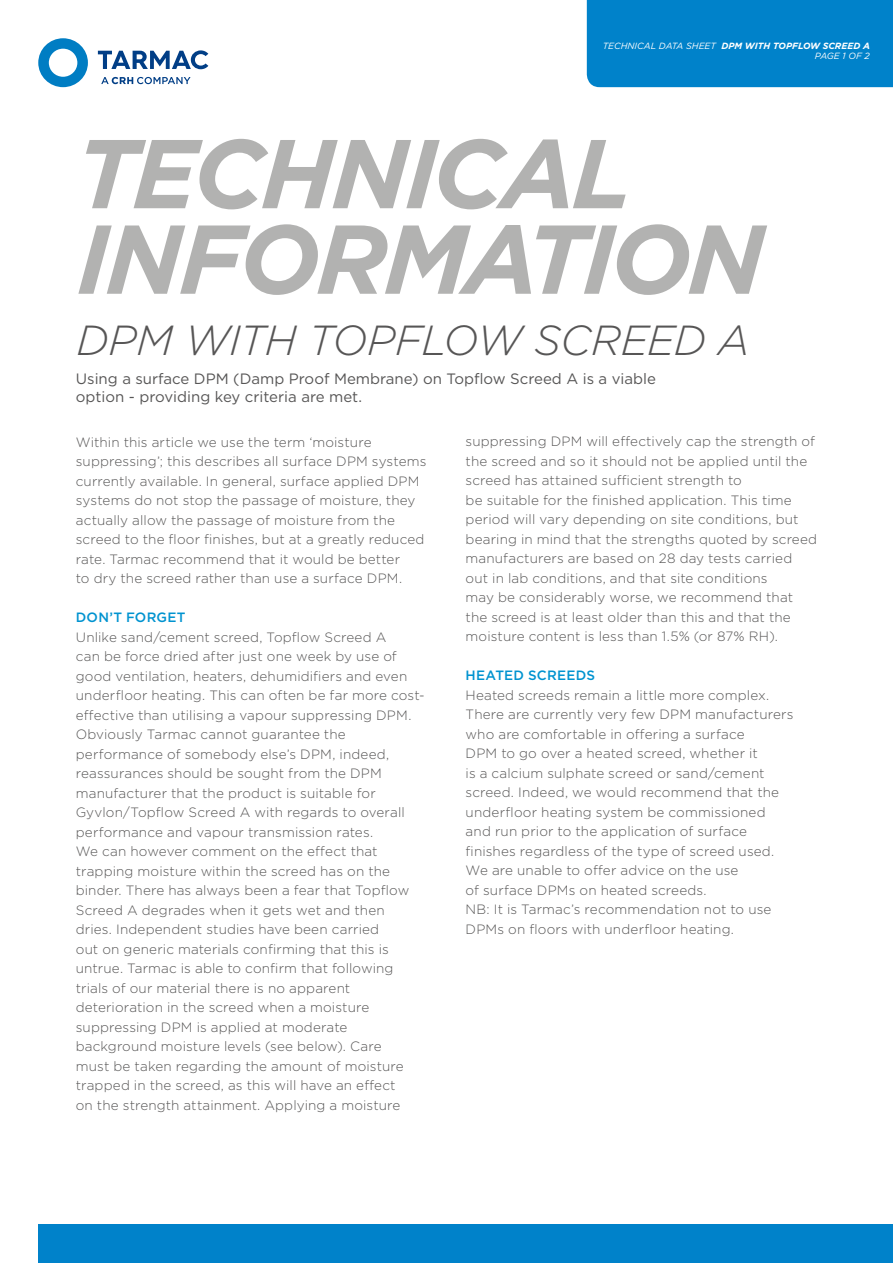
<style>
.page{position:relative;width:893px;height:1263px;background:#fff}
.page>*{position:absolute;margin:0;border:0;box-sizing:border-box;transform-origin:0 0}
.t1{font:italic 700 97.5px/85.5px "Gotham";letter-spacing:-.04em;color:#b2b2b1}
.t2{font:italic 300 42px "Gotham";letter-spacing:-.02em;color:#575656}
.t3{font:15px/18px "Gotham";color:#575656}
.t4{font:300 13.5px/19.5px "Gotham";letter-spacing:.01em;color:#575656}
.t5{font:500 13.5px "Gotham";letter-spacing:.02em;color:#0093d0}
.t6{font:italic 9px/10.8px "Gotham";letter-spacing:-.025em;color:#fff;text-align:right}
.s1{font-weight:700}
</style>
<div class="page">
<div style="left:38px;top:1225px;width:855px;height:38px;background:#0082ca"></div>
<svg style="left:101px;top:77px;width:90px;height:7px"></svg>
<svg style="left:98px;top:50px;width:110px;height:19px"></svg>
<svg style="left:38px;top:38px;width:50px;height:49px"></svg>
<div style="left:587px;top:0;width:306px;height:87px;background:#0082ca"></div>
<p class="t6" style="left:603px;top:41px;width:269px">TECHNICAL DATA SHEET <span class="s1">DPM WITH TOPFLOW SCREED A<br></span>PAGE 1 OF 2</p>
<h1 class="t1" style="left:77px;top:136px;width:689px">TECHNICAL<br>INFORMATION</h1>
<h2 class="t2" style="left:77px;top:321px;width:675px">DPM WITH TOPFLOW SCREED A</h2>
<p class="t3" style="left:76px;top:371px;width:582px">Using a surface DPM (Damp Proof Membrane) on Topflow Screed A is a viable option - providing key criteria are met.</p>
<p class="t4" style="left:76px;top:433px;width:352px">Within this article we use the term ‘moisture suppressing’; this describes all surface DPM systems currently available. In general, surface applied DPM systems do not stop the passage of moisture, they actually allow the passage of moisture from the screed to the floor finishes, but at a greatly reduced rate. Tarmac recommend that it would be better<br>to dry the screed rather than use a surface DPM.</p>
<p class="t5" style="left:76px;top:611px;width:111px">DON’T FORGET</p>
<p class="t4" style="left:76px;top:628px;width:350px">Unlike sand/cement screed, Topflow Screed A<br>can be force dried after just one week by use of good ventilation, heaters, dehumidifiers and even underfloor heating. This can often be far more cost&shy;effective than utilising a vapour suppressing DPM.<br>Obviously Tarmac cannot guarantee the performance of somebody else’s DPM, indeed, reassurances should be sought from the DPM manufacturer that the product is suitable for Gyvlon/Topflow Screed A with regards to overall performance and vapour transmission rates.<br>We can however comment on the effect that trapping moisture within the screed has on the binder. There has always been a fear that Topflow Screed A degrades when it gets wet and then<br>dries. Independent studies have been carried<br>out on generic materials confirming that this is untrue. Tarmac is able to confirm that following trials of our material there is no apparent deterioration in the screed when a moisture suppressing DPM is applied at moderate background moisture levels (see below). Care<br>must be taken regarding the amount of moisture trapped in the screed, as this will have an effect<br>on the strength attainment. Applying a moisture</p>
<p class="t4" style="left:466px;top:433px;width:353px">suppressing DPM will effectively cap the strength of the screed and so it should not be applied until the screed has attained sufficient strength to<br>be suitable for the finished application. This time period will vary depending on site conditions, but bearing in mind that the strengths quoted by screed manufacturers are based on 28 day tests carried out in lab conditions, and that site conditions<br>may be considerably worse, we recommend that the screed is at least older than this and that the moisture content is less than 1.5% (or 87% RH).</p>
<p class="t5" style="left:466px;top:670px;width:131px">HEATED SCREEDS</p>
<p class="t4" style="left:466px;top:686px;width:329px">Heated screeds remain a little more complex.<br>There are currently very few DPM manufacturers who are comfortable in offering a surface<br>DPM to go over a heated screed, whether it<br>is a calcium sulphate screed or sand/cement screed. Indeed, we would recommend that the underfloor heating system be commissioned and run prior to the application of surface finishes regardless of the type of screed used.<br>We are unable to offer advice on the use<br>of surface DPMs on heated screeds.<br>NB: It is Tarmac’s recommendation not to use DPMs on floors with underfloor heating.</p>
</div>
